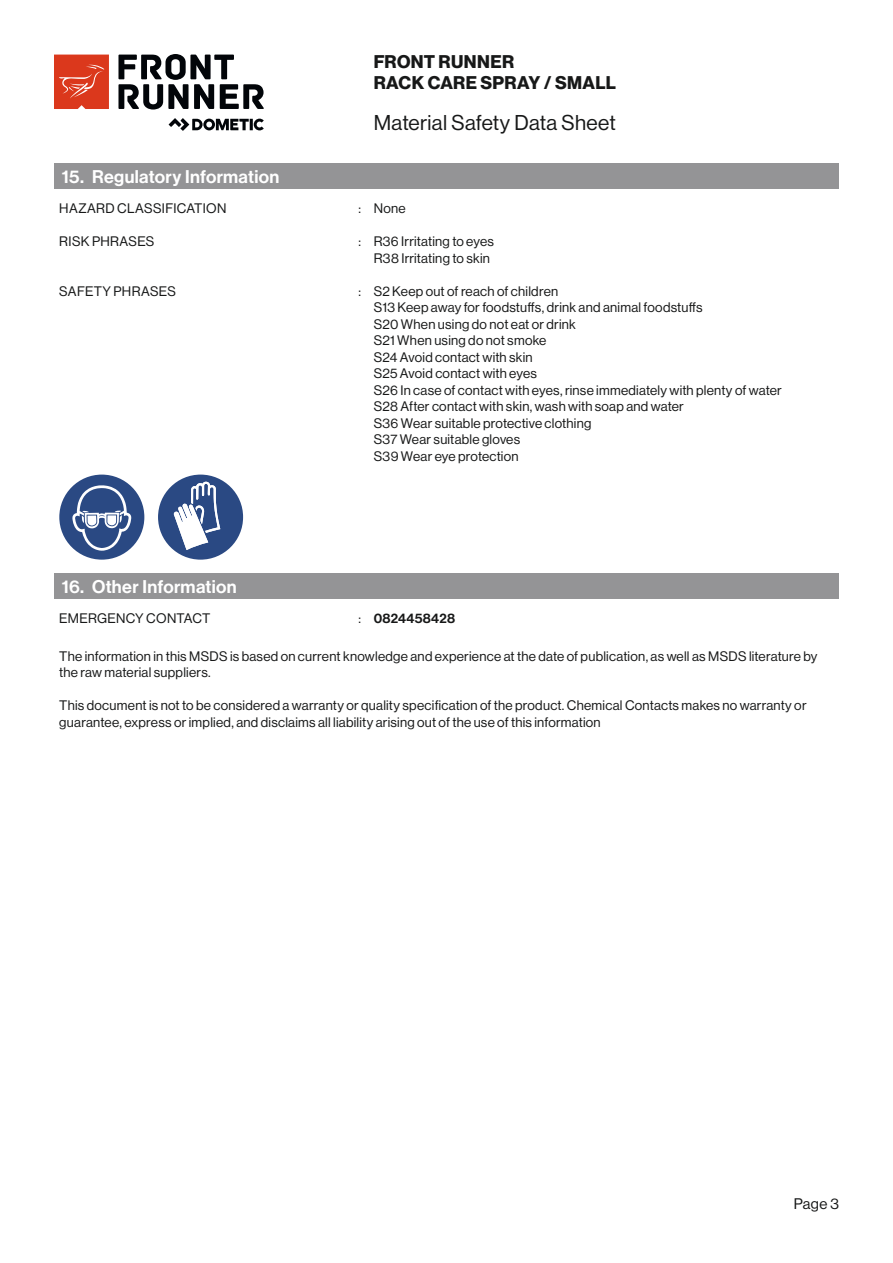
<style>
.page{position:relative;width:893px;height:1263px;background:#fff}
.page>*{position:absolute;margin:0;border:0;box-sizing:border-box;transform-origin:0 0}
.t1{font:21px "N Haas Grotesk DS Pro 55 Rg";letter-spacing:.02em;color:#171818}
.t2{font:18px "N Haas Grotesk DS Pro 65 Md";letter-spacing:.02em;color:#fff}
.t3{font:18px/21px "N Haas Grotesk DS Pro 75 Bd";letter-spacing:.02em;color:#171818}
.t4{font:15px "N Haas Grotesk DS Pro 55 Rg";color:#171818}
.t5{font:13.5px/16.5px "N Haas Grotesk DS Pro 55 Rg";letter-spacing:.02em;color:#171818}
.t6{font:13.5px "N Haas Grotesk DS Pro 65 Md";letter-spacing:.02em;color:#171818}
</style>
<div class="page">
<svg style="left:54px;top:55px;width:55px;height:54px"></svg>
<svg style="left:118px;top:54px;width:146px;height:56px"></svg>
<svg style="left:169px;top:118px;width:95px;height:13px"></svg>
<div style="left:54px;top:164px;width:785px;height:25px;background:#949496"></div>
<div style="left:54px;top:573px;width:785px;height:26px;background:#949496"></div>
<svg style="left:158px;top:474px;width:85px;height:86px"></svg>
<div style="left:59px;top:475px;width:85px;height:85px;background:#2a4983;border-radius:50%"></div>
<svg style="left:72px;top:485px;width:59px;height:66px"></svg>
<h2 class="t2" style="left:62px;top:167px;width:219px">15. Regulatory Information</h2>
<p class="t5" style="left:59px;top:200px;width:169px">HAZARD CLASSIFICATION</p>
<p class="t5" style="left:59px;top:233px;width:97px">RISK PHRASES</p>
<p class="t5" style="left:59px;top:283px;width:118px">SAFETY PHRASES</p>
<h2 class="t2" style="left:62px;top:576px;width:176px">16. Other Information</h2>
<h2 class="t3" style="left:374px;top:51px;width:244px">FRONT RUNNER<br>RACK CARE SPRAY / SMALL</h2>
<h1 class="t1" style="left:374px;top:110px;width:244px">Material Safety Data Sheet</h1>
<p class="t5" style="left:359px;top:200px;width:4px">:</p>
<p class="t5" style="left:359px;top:233px;width:4px">:</p>
<p class="t5" style="left:359px;top:283px;width:4px">:</p>
<p class="t5" style="left:374px;top:200px;width:34px">None</p>
<p class="t5" style="left:374px;top:233px;width:122px">R36 Irritating to eyes<br>R38 Irritating to skin</p>
<p class="t5" style="left:374px;top:283px;width:410px">S2 Keep out of reach of children<br>S13 Keep away for foodstuffs, drink and animal foodstuffs<br>S20 When using do not eat or drink<br>S21 When using do not smoke<br>S24 Avoid contact with skin<br>S25 Avoid contact with eyes<br>S26 In case of contact with eyes, rinse immediately with plenty of water S28 After contact with skin, wash with soap and water<br>S36 Wear suitable protective clothing<br>S37 Wear suitable gloves<br>S39 Wear eye protection</p>
<p class="t5" style="left:59px;top:610px;width:153px">EMERGENCY CONTACT</p>
<p class="t5" style="left:59px;top:648px;width:760px">The information in this MSDS is based on current knowledge and experience at the date of publication, as well as MSDS literature by the raw material suppliers.</p>
<p class="t5" style="left:59px;top:697px;width:749px">This document is not to be considered a warranty or quality specification of the product. Chemical Contacts makes no warranty or guarantee, express or implied, and disclaims all liability arising out of the use of this information</p>
<p class="t6" style="left:374px;top:610px;width:83px">0824458428</p>
<p class="t5" style="left:359px;top:610px;width:4px">:</p>
<p class="t4" style="left:794px;top:1195px;width:47px">Page 3</p>
</div>
